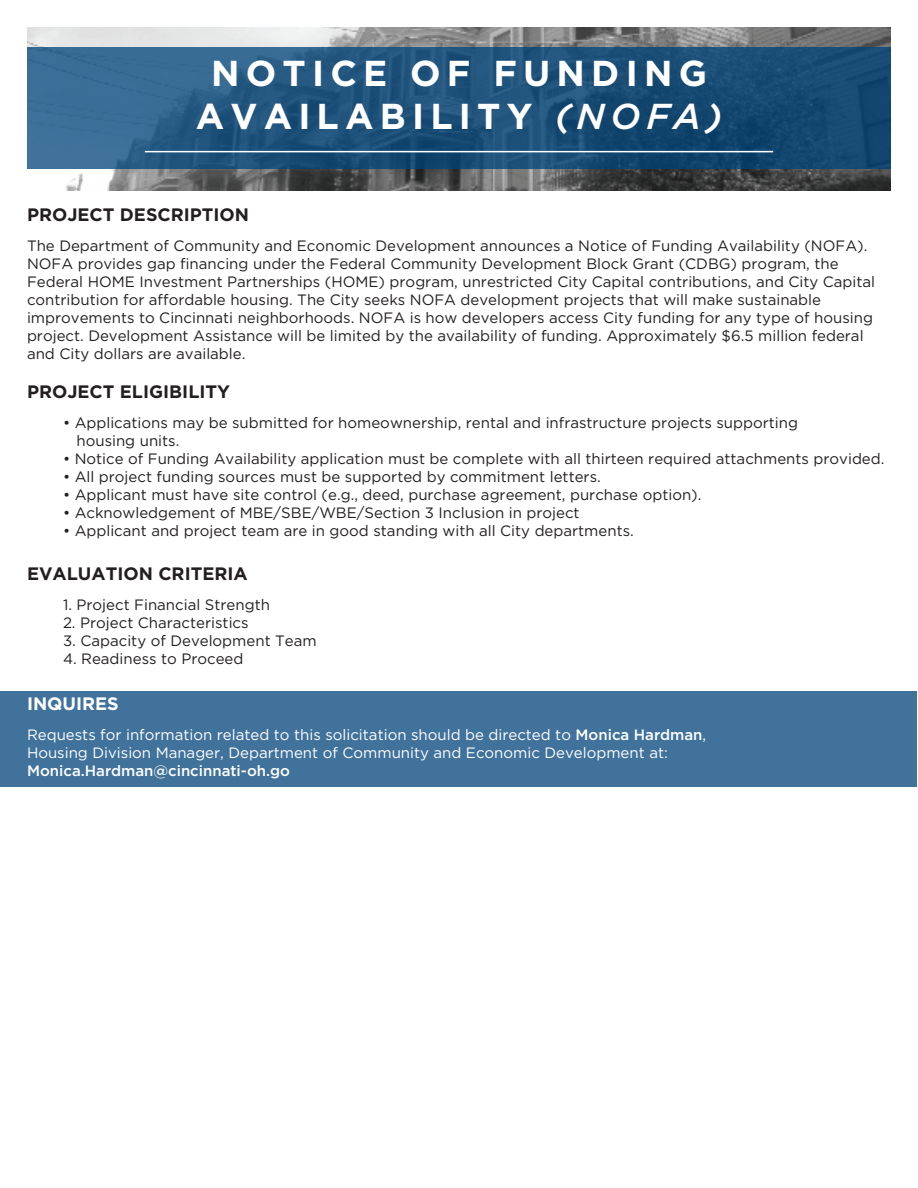
<style>
.page{position:relative;width:918px;height:1188px;background:#fff}
.page>*{position:absolute;margin:0;border:0;box-sizing:border-box;transform-origin:0 0}
.t1{font:700 36px/43.2px "Gotham";letter-spacing:.175em;color:#fff;text-align:center}
.t2{font:700 18px "Gotham";color:#231f20}
.t3{font:700 18px "Gotham";color:#fff}
.t4{font:15px/18px "Gotham";color:#231f20}
.t5{font:15px/18px "Gotham";color:#fff}
.t6{font:500 15px "Gotham";color:#fff}
.s1{font-weight:500;font-style:italic}
.s2{font-weight:500}
</style>
<div class="page">
<div style="left:1px;top:691px;width:916px;height:96px;background:#40729c"></div>
<img style="left:27px;top:27px;width:864px;height:164px">
<svg style="left:27px;top:47px;width:864px;height:122px;background:#21547d"></svg>
<hr style="left:145px;top:151px;width:628px;height:1px;background:#fff">
<h1 class="t1" style="left:196px;top:51px;width:528px">NOTICE OF FUNDING<br>AVAILABILITY <span class="s1">(NOFA)</span></h1>
<p class="t2" style="left:27px;top:202px;width:224px">PROJECT DESCRIPTION</p>
<p class="t4" style="left:27px;top:236px;width:850px">The Department of Community and Economic Development announces a Notice of Funding Availability (NOFA).<br>NOFA provides gap financing under the Federal Community Development Block Grant (CDBG) program, the Federal HOME Investment Partnerships (HOME) program, unrestricted City Capital contributions, and City Capital contribution for affordable housing. The City seeks NOFA development projects that will make sustainable improvements to Cincinnati neighborhoods. NOFA is how developers access City funding for any type of housing project. Development Assistance will be limited by the availability of funding. Approximately $6.5 million federal and City dollars are available.</p>
<p class="t2" style="left:27px;top:380px;width:205px">PROJECT ELIGIBILITY</p>
<p class="t4" style="left:76px;top:414px;width:723px;text-indent:-14px">• Applications may be submitted for homeownership, rental and infrastructure projects supporting housing units.</p>
<p class="t4" style="left:63px;top:450px;width:823px">• Notice of Funding Availability application must be complete with all thirteen required attachments provided.</p>
<p class="t4" style="left:63px;top:468px;width:539px">• All project funding sources must be supported by commitment letters.</p>
<p class="t4" style="left:63px;top:486px;width:640px">• Applicant must have site control (e.g., deed, purchase agreement, purchase option).</p>
<p class="t4" style="left:63px;top:504px;width:518px">• Acknowledgement of MBE/SBE/WBE/Section 3 Inclusion in project</p>
<p class="t4" style="left:63px;top:522px;width:572px">• Applicant and project team are in good standing with all City departments.</p>
<p class="t2" style="left:27px;top:561px;width:222px">EVALUATION CRITERIA</p>
<p class="t4" style="left:63px;top:595px;width:208px">1. Project Financial Strength</p>
<p class="t4" style="left:63px;top:613px;width:187px">2. Project Characteristics</p>
<p class="t4" style="left:63px;top:631px;width:255px">3. Capacity of Development Team</p>
<p class="t4" style="left:63px;top:649px;width:182px">4. Readiness to Proceed</p>
<p class="t3" style="left:27px;top:692px;width:93px">INQUIRES</p>
<p class="t5" style="left:27px;top:726px;width:681px">Requests for information related to this solicitation should be directed to <span class="s2">Monica Hardman</span>,<br>Housing Division Manager, Department of Community and Economic Development at:</p>
<p class="t6" style="left:27px;top:761px;width:264px">Monica.Hardman@cincinnati-oh.go</p>
</div>
